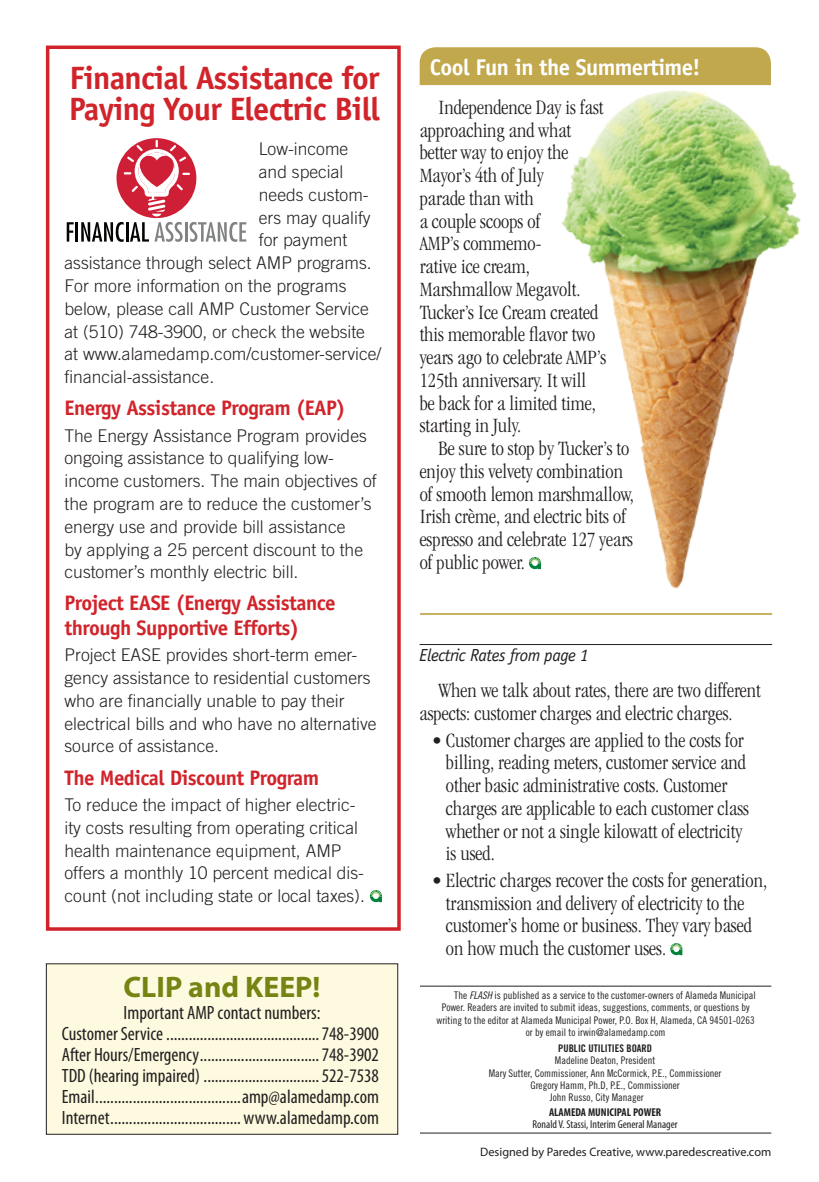
<style>
.page{position:relative;width:819px;height:1182px;background:#fff}
.page>*{position:absolute;margin:0;border:0;box-sizing:border-box;transform-origin:0 0}
.t1{font:700 32.38px/31.5px "Officina Sans";letter-spacing:-.025em;color:#d1232a}
.t2{font:700 29.75px "Myriad Pro";color:#758412}
.t3{font:700 22.75px "Officina Sans";letter-spacing:-.025em;color:#fff}
.t4{font:300 condensed 21px/22.8px "Garamond";color:#231f20}
.t5{font:700 21px/24.5px "Officina Sans";letter-spacing:-.025em;color:#d1232a}
.t6{font:condensed 19.25px/21px "Myriad Pro";color:#231f20;text-align:center}
.t7{font:300 17.5px/22.8px "Trade Gothic";color:#231f20}
.t8{font:italic 17.5px "Officina Sans";letter-spacing:-.025em;color:#231f20}
.t9{font:12.25px "Myriad Pro";color:#231f20}
.t10{font:condensed 11.38px "Myriad Pro";color:#231f20}
.t11{font:700 condensed 11.38px "Myriad Pro";color:#231f20}
.t12{font:10.5px "Trade Gothic Cond Eighteen";color:#231f20}
.t13{font:10.5px "Trade Gothic Bold Cond Twenty";color:#231f20}
.s1{font-family:"Trade Gothic Cond Eighteen Obl"}
</style>
<div class="page">
<div style="left:46px;top:963px;width:352px;height:171px;background:#fefadf"></div>
<div style="left:46px;top:963px;width:352px;height:171px;border:1px solid #231f20"></div>
<hr style="left:420px;top:985px;width:351px;height:1px;background:#231f20">
<hr style="left:420px;top:1132px;width:351px;height:1px;background:#231f20">
<svg style="left:370px;top:890px;width:12px;height:12px"></svg>
<div style="left:46px;top:46px;width:355px;height:884px;border:4px solid #d1232a"></div>
<div style="left:420px;top:47px;width:351px;height:38px;background:#c1a84d"></div>
<svg style="left:529px;top:557px;width:12px;height:12px"></svg>
<img style="left:547px;top:73px;width:254px;height:516px">
<svg style="left:670px;top:943px;width:12px;height:12px"></svg>
<hr style="left:420px;top:644px;width:352px;height:1px;background:#231f20">
<div style="left:116px;top:138px;width:80px;height:80px;background:#ce1f36;border-radius:50%"></div>
<svg style="left:67px;top:222px;width:179px;height:20px"></svg>
<svg style="left:124px;top:140px;width:66px;height:76px"></svg>
<hr style="left:420px;top:613px;width:352px;height:1px;background:#c1a84d">
<h1 class="t1" style="left:69px;top:61px;width:312px">Financial Assistance for<br>Paying Your Electric Bill</h1>
<p class="t7" style="left:259px;top:138px;width:91px">Low-income</p>
<p class="t7" style="left:259px;top:160px;width:86px">and special</p>
<p class="t7" style="left:259px;top:183px;width:111px">needs custom-</p>
<p class="t7" style="left:259px;top:206px;width:113px">ers may qualify</p>
<p class="t7" style="left:259px;top:229px;width:90px">for payment</p>
<p class="t7" style="left:65px;top:251px;width:309px">assistance through select AMP programs.</p>
<p class="t7" style="left:65px;top:274px;width:283px">For more information on the programs</p>
<p class="t7" style="left:65px;top:297px;width:306px">below, please call AMP Customer Service</p>
<p class="t7" style="left:65px;top:320px;width:302px">at (510) 748-3900, or check the website</p>
<p class="t7" style="left:65px;top:342px;width:318px">at www.alamedamp.com/customer-service/</p>
<p class="t7" style="left:65px;top:365px;width:151px">financial-assistance.</p>
<p class="t5" style="left:65px;top:395px;width:283px">Energy Assistance Program (EAP)</p>
<p class="t7" style="left:65px;top:424px;width:314px">The Energy Assistance Program provides ongoing assistance to qualifying low&shy;income customers. The main objectives of the program are to reduce the customer’s energy use and provide bill assistance<br>by applying a 25 percent discount to the customer’s monthly electric bill.</p>
<p class="t5" style="left:65px;top:590px;width:273px">Project EASE (Energy Assistance through Supportive Efforts)</p>
<p class="t7" style="left:65px;top:643px;width:314px">Project EASE provides short-term emer&shy;gency assistance to residential customers who are financially unable to pay their electrical bills and who have no alternative source of assistance.</p>
<p class="t5" style="left:65px;top:764px;width:256px">The Medical Discount Program</p>
<p class="t7" style="left:65px;top:793px;width:302px">To reduce the impact of higher electric&shy;ity costs resulting from operating critical health maintenance equipment, AMP offers a monthly 10 percent medical dis&shy;count (not including state or local taxes).</p>
<h2 class="t2" style="left:124px;top:966px;width:198px">CLIP and KEEP!</h2>
<p class="t6" style="left:62px;top:1001px;width:319px">Important AMP contact numbers:<br>Customer Service .........................................748-3900<br>After Hours/Emergency................................748-3902<br>TDD (hearing impaired) ...............................522-7538<br>Email.......................................amp@alamedamp.com Internet...................................www.alamedamp.com</p>
<p class="t3" style="left:430px;top:53px;width:272px">Cool Fun in the Summertime!</p>
<p class="t4" style="left:420px;top:96px;width:188px;text-indent:19px">Independence Day is fast approaching and what better way to enjoy the<br>Mayor’s 4th of July<br>parade than with<br>a couple scoops of<br>AMP’s commemo-<br>rative ice cream,<br>Marshmallow Megavolt.<br>Tucker’s Ice Cream created this memorable flavor two years ago to celebrate AMP’s<br>125th anniversary. It will be back for a limited time, starting in July.</p>
<p class="t4" style="left:420px;top:437px;width:216px;text-indent:19px">Be sure to stop by Tucker’s to enjoy this velvety combination of smooth lemon marshmallow,<br>Irish crème, and electric bits of espresso and celebrate 127 years of public power.</p>
<p class="t8" style="left:420px;top:645px;width:171px">Electric Rates from page 1</p>
<p class="t4" style="left:420px;top:679px;width:343px;text-indent:19px">When we talk about rates, there are two different aspects: customer charges and electric charges.</p>
<p class="t4" style="left:446px;top:728px;width:305px;text-indent:-14px">• Customer charges are applied to the costs for billing, reading meters, customer service and other basic administrative costs. Customer charges are applicable to each customer class whether or not a single kilowatt of electricity is used.</p>
<p class="t4" style="left:446px;top:868px;width:323px;text-indent:-14px">• Electric charges recover the costs for generation, transmission and delivery of electricity to the customer’s home or business. They vary based on how much the customer uses.</p>
<p class="t12" style="left:454px;top:989px;width:303px">The <span class="s1">FLASH</span> is published as a service to the customer-owners of Alameda Municipal</p>
<p class="t12" style="left:442px;top:1001px;width:309px">Power. Readers are invited to submit ideas, suggestions, comments, or questions by</p>
<p class="t12" style="left:437px;top:1013px;width:320px">writing to the editor at Alameda Municipal Power, P.O. Box H, Alameda, CA 94501-0263</p>
<p class="t12" style="left:526px;top:1025px;width:141px">or by email to irwin@alamedamp.com</p>
<p class="t13" style="left:558px;top:1041px;width:95px">PUBLIC UTILITIES BOARD</p>
<p class="t12" style="left:555px;top:1054px;width:102px">Madeline Deaton, President</p>
<p class="t12" style="left:489px;top:1066px;width:234px">Mary Sutter, Commissioner, Ann McCormick, P.E., Commissioner</p>
<p class="t12" style="left:530px;top:1078px;width:151px">Gregory Hamm, Ph.D, P.E., Commissioner</p>
<p class="t12" style="left:550px;top:1090px;width:95px">John Russo, City Manager</p>
<p class="t11" style="left:549px;top:1105px;width:114px">ALAMEDA MUNICIPAL POWER</p>
<p class="t10" style="left:533px;top:1116px;width:147px">Ronald V. Stassi, Interim General Manager</p>
<p class="t9" style="left:480px;top:1144px;width:293px">Designed by Paredes Creative, www.paredescreative.com</p>
</div>
